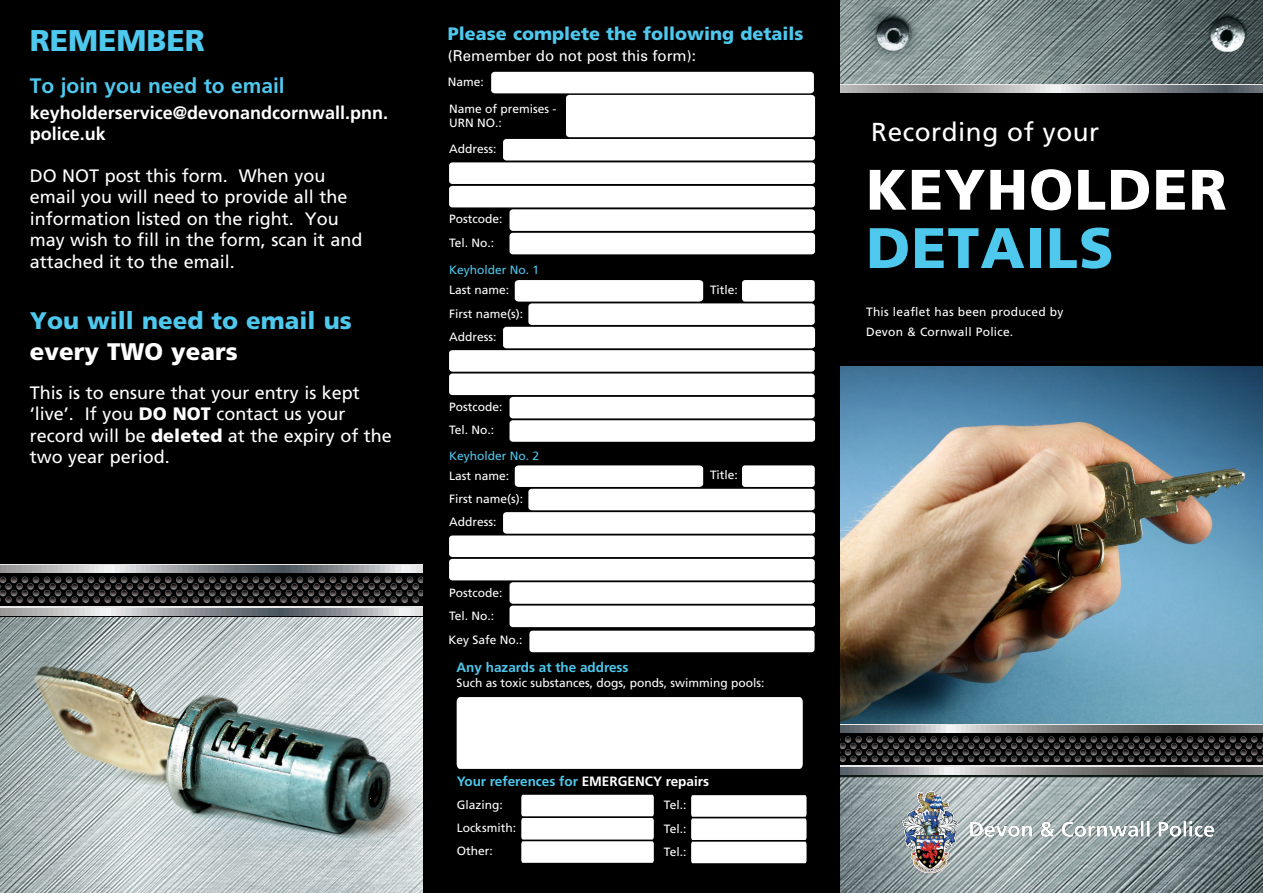
<style>
.page{position:relative;width:1263px;height:893px;background:#000001}
.page>*{position:absolute;margin:0;border:0;box-sizing:border-box;transform-origin:0 0}
.t1{font:900 57px "Frutiger";letter-spacing:.02em;color:#fff}
.t2{font:900 57px "Frutiger";letter-spacing:.02em;color:#4ec8ed}
.t3{font:900 30px "Frutiger";color:#4ec8ed}
.t4{font:25.95px "Frutiger";letter-spacing:.02em;color:#fff}
.t5{font:900 24px "Frutiger";color:#4ec8ed}
.t6{font:900 24px "Frutiger";color:#fff}
.t7{font:700 21px "Frutiger";color:#4ec8ed}
.t8{font:18px/21.6px "Frutiger";color:#fff}
.t9{font:700 18px/21.6px "Frutiger";color:#fff}
.t10{font:900 18px "Frutiger";color:#4ec8ed}
.t11{font:15px "Univers";color:#fff}
.t12{font:700 13.5px "Frutiger";color:#4ec8ed}
.t13{font:12px "Frutiger";color:#fff}
.t14{font:12px "Frutiger";letter-spacing:.02em;color:#fff}
.t15{font:12px "Frutiger";color:#4ec8ed}
.s1{font-weight:900}
.s2{color:#fff}
</style>
<div class="page">
<img style="left:840px;top:775px;width:423px;height:118px">
<img style="left:0;top:617px;width:422px;height:276px">
<img style="left:840px;top:0;width:423px;height:84px">
<svg style="left:840px;top:84px;width:423px;height:2px"></svg>
<svg style="left:840px;top:86px;width:423px;height:7px;background:#9c9ea1"></svg>
<svg style="left:0;top:615px;width:422px;height:1px"></svg>
<div style="left:0;top:607px;width:422px;height:7px;background:#e9e9e9"></div>
<svg style="left:0;top:608px;width:422px;height:7px"></svg>
<svg style="left:0;top:564px;width:422px;height:2px"></svg>
<svg style="left:0;top:566px;width:422px;height:7px;background:#a3a6a9"></svg>
<svg style="left:0;top:577px;width:422px;height:26px"></svg>
<div style="left:566px;top:95px;width:249px;height:42px;background:#fff;border-radius:3px"></div>
<div style="left:503px;top:139px;width:312px;height:22px;background:#fff;border-radius:3px"></div>
<div style="left:449px;top:162px;width:366px;height:22px;background:#fff;border-radius:3px"></div>
<div style="left:449px;top:186px;width:366px;height:21px;background:#fff;border-radius:3px"></div>
<div style="left:509px;top:209px;width:306px;height:22px;background:#fff;border-radius:3px"></div>
<div style="left:509px;top:233px;width:306px;height:21px;background:#fff;border-radius:3px"></div>
<div style="left:457px;top:697px;width:346px;height:72px;background:#fff"></div>
<img style="left:840px;top:367px;width:423px;height:357px">
<svg style="left:840px;top:774px;width:423px;height:1px"></svg>
<div style="left:840px;top:765px;width:423px;height:7px;background:#e9e9e9"></div>
<svg style="left:840px;top:767px;width:423px;height:7px;background:#858686"></svg>
<svg style="left:840px;top:724px;width:423px;height:2px"></svg>
<svg style="left:840px;top:726px;width:423px;height:7px;background:#858586"></svg>
<svg style="left:840px;top:736px;width:423px;height:26px"></svg>
<img style="left:902px;top:791px;width:312px;height:82px">
<svg style="left:515px;top:280px;width:188px;height:22px;background:#f9f9f9"></svg>
<div style="left:528px;top:303px;width:287px;height:22px;background:#fff;border-radius:3px"></div>
<div style="left:503px;top:327px;width:312px;height:21px;background:#fff;border-radius:3px"></div>
<div style="left:449px;top:350px;width:366px;height:22px;background:#fff;border-radius:3px"></div>
<div style="left:449px;top:373px;width:366px;height:22px;background:#fff;border-radius:3px"></div>
<div style="left:509px;top:397px;width:306px;height:21px;background:#fff;border-radius:3px"></div>
<div style="left:509px;top:420px;width:306px;height:22px;background:#fff;border-radius:3px"></div>
<div style="left:742px;top:280px;width:73px;height:22px;background:#fff;border-radius:3px"></div>
<svg style="left:515px;top:465px;width:188px;height:22px;background:#f9f9f9"></svg>
<div style="left:528px;top:489px;width:287px;height:21px;background:#fff;border-radius:3px"></div>
<div style="left:503px;top:512px;width:312px;height:22px;background:#fff;border-radius:3px"></div>
<div style="left:449px;top:535px;width:366px;height:22px;background:#fff;border-radius:3px"></div>
<div style="left:449px;top:559px;width:366px;height:21px;background:#fff;border-radius:3px"></div>
<div style="left:509px;top:582px;width:306px;height:22px;background:#fff;border-radius:3px"></div>
<div style="left:509px;top:606px;width:306px;height:21px;background:#fff;border-radius:3px"></div>
<div style="left:742px;top:465px;width:73px;height:22px;background:#fff;border-radius:3px"></div>
<svg style="left:521px;top:795px;width:133px;height:68px;background:#f0f0f0"></svg>
<svg style="left:691px;top:795px;width:115px;height:68px;background:#f1f1f1"></svg>
<div style="left:491px;top:72px;width:323px;height:21px;background:#fff;border-radius:3px"></div>
<div style="left:529px;top:631px;width:285px;height:21px;background:#fff;border-radius:3px"></div>
<p class="t3" style="left:30px;top:23px;width:177px">REMEMBER</p>
<p class="t7" style="left:30px;top:73px;width:257px">To join you need to email</p>
<p class="t9" style="left:30px;top:101px;width:360px">keyholderservice@devonandcornwall.pnn. police.uk</p>
<p class="t8" style="left:30px;top:164px;width:334px">DO NOT post this form. When you email you will need to provide all the information listed on the right. You may wish to fill in the form, scan it and attached it to the email.</p>
<p class="t5" style="left:30px;top:306px;width:323px">You will need to email us</p>
<p class="t6" style="left:30px;top:337px;width:210px">every TWO years</p>
<p class="t8" style="left:30px;top:381px;width:364px">This is to ensure that your entry is kept ‘live’. If you <span class="s1">DO NOT</span> contact us your record will be <span class="s1">deleted</span> at the expiry of the two year period.</p>
<p class="t10" style="left:448px;top:22px;width:357px">Please complete the following details</p>
<p class="t11" style="left:448px;top:46px;width:249px">(Remember do not post this form):</p>
<p class="t13" style="left:448px;top:75px;width:38px">Name:</p>
<p class="t13" style="left:449px;top:102px;width:109px">Name of premises -</p>
<p class="t13" style="left:449px;top:116px;width:54px">URN NO.:</p>
<p class="t13" style="left:449px;top:142px;width:49px">Address:</p>
<p class="t13" style="left:449px;top:212px;width:55px">Postcode:</p>
<p class="t13" style="left:449px;top:235px;width:47px">Tel. No.:</p>
<p class="t15" style="left:449px;top:263px;width:92px">Keyholder No. 1</p>
<p class="t13" style="left:449px;top:283px;width:62px">Last name:</p>
<p class="t13" style="left:710px;top:283px;width:29px">Title:</p>
<p class="t13" style="left:449px;top:306px;width:76px">First name(s):</p>
<p class="t13" style="left:449px;top:330px;width:49px">Address:</p>
<p class="t13" style="left:449px;top:400px;width:55px">Postcode:</p>
<p class="t13" style="left:449px;top:423px;width:47px">Tel. No.:</p>
<p class="t15" style="left:449px;top:448px;width:92px">Keyholder No. 2</p>
<p class="t13" style="left:449px;top:468px;width:62px">Last name:</p>
<p class="t13" style="left:710px;top:468px;width:29px">Title:</p>
<p class="t13" style="left:449px;top:492px;width:76px">First name(s):</p>
<p class="t13" style="left:449px;top:515px;width:49px">Address:</p>
<p class="t13" style="left:449px;top:585px;width:55px">Postcode:</p>
<p class="t13" style="left:449px;top:608px;width:47px">Tel. No.:</p>
<p class="t13" style="left:449px;top:633px;width:76px">Key Safe No.:</p>
<p class="t12" style="left:457px;top:660px;width:174px">Any hazards at the address</p>
<p class="t13" style="left:457px;top:675px;width:310px">Such as toxic substances, dogs, ponds, swimming pools:</p>
<p class="t12" style="left:457px;top:773px;width:254px">Your references for <span class="s2">EMERGENCY repairs</span></p>
<p class="t13" style="left:457px;top:798px;width:48px">Glazing:</p>
<p class="t13" style="left:457px;top:821px;width:61px">Locksmith:</p>
<p class="t13" style="left:457px;top:844px;width:38px">Other:</p>
<p class="t13" style="left:664px;top:798px;width:24px">Tel.:</p>
<p class="t13" style="left:664px;top:821px;width:24px">Tel.:</p>
<p class="t13" style="left:664px;top:845px;width:24px">Tel.:</p>
<p class="t4" style="left:871px;top:117px;width:229px">Recording of your</p>
<p class="t1" style="left:866px;top:155px;width:362px">KEYHOLDER</p>
<p class="t2" style="left:866px;top:214px;width:249px">DETAILS</p>
<p class="t14" style="left:866px;top:305px;width:199px">This leaflet has been produced by</p>
<p class="t14" style="left:866px;top:325px;width:149px">Devon &amp; Cornwall Police.</p>
</div>
